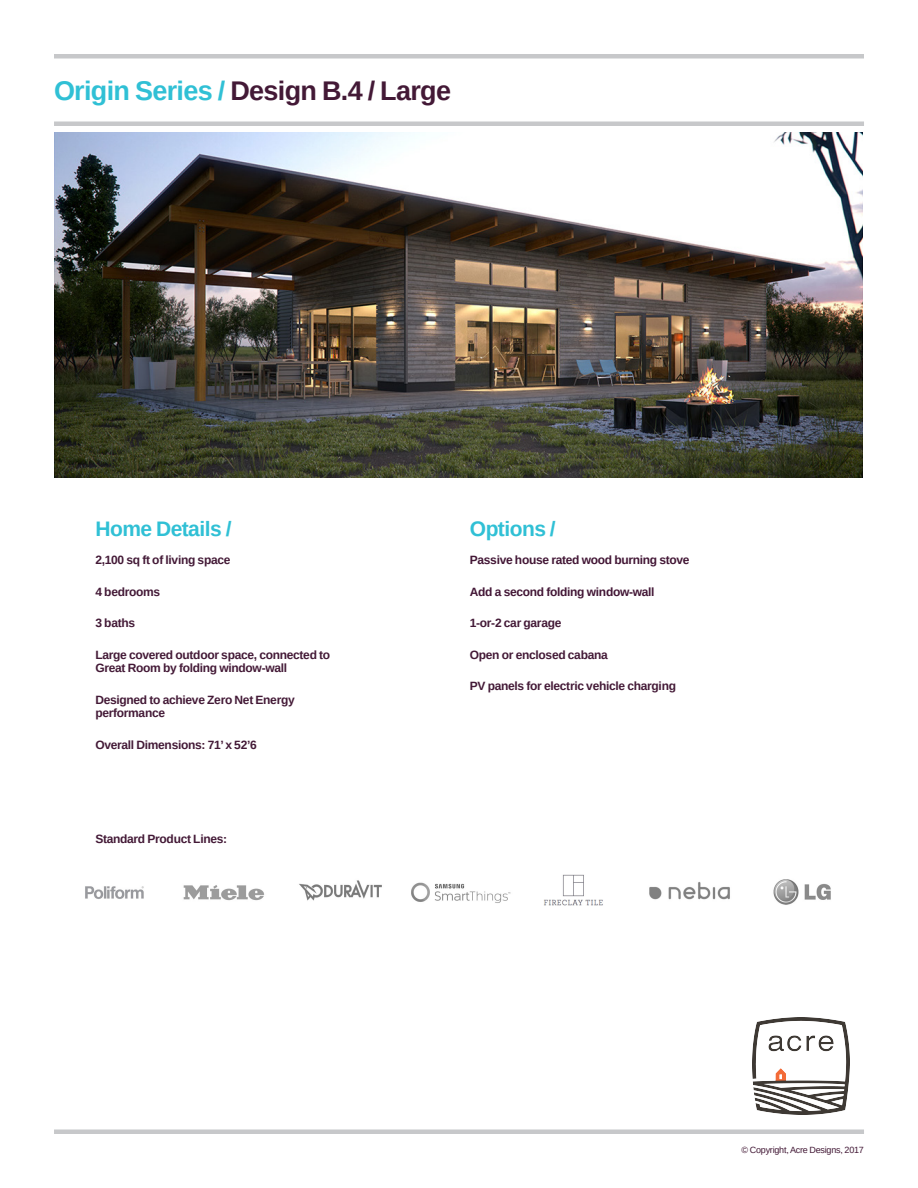
<style>
.page{position:relative;width:918px;height:1188px;background:#fff}
.page>*{position:absolute;margin:0;border:0;box-sizing:border-box;transform-origin:0 0}
.H3__No_Baseline{font:700 27px "Liberation Sans";letter-spacing:-.025em;color:#431936}
.H3__No_Baseline-2{font:700 21px "Liberation Sans";letter-spacing:-.025em;color:#30c0d5}
.H3__No_Baseline-3{font:700 12px/13.5px "Liberation Sans";letter-spacing:-.025em;color:#431936}
.H3__No_Baseline-4{font:700 12px "Liberation Sans";letter-spacing:-.025em;color:#421635}
.H3__No_Baseline-5{font:9px "Liberation Sans";letter-spacing:-.025em;color:#431936}
.s1{color:#30c0d5}
</style>
<div class="page">
<hr style="left:54px;top:54px;width:810px;height:4px;background:#c7c8ca">
<hr style="left:54px;top:122px;width:810px;height:4px;background:#c7c8ca">
<div style="left:54px;top:1129px;width:810px;height:5px;background:#c7c8ca"></div>
<img style="left:752px;top:1018px;width:98px;height:97px">
<img style="left:85px;top:874px;width:746px;height:32px">
<img style="left:54px;top:132px;width:808px;height:346px">
<p class="H3__No_Baseline" style="left:54px;top:72px;width:399px"><span class="s1">Origin Series /</span> Design B.4 / Large</p>
<p class="H3__No_Baseline-2" style="left:95px;top:514px;width:138px">Home Details /</p>
<p class="H3__No_Baseline-3" style="left:95px;top:553px;width:137px">2,100 sq ft of living space</p>
<p class="H3__No_Baseline-3" style="left:95px;top:585px;width:66px">4 bedrooms</p>
<p class="H3__No_Baseline-3" style="left:95px;top:616px;width:41px">3 baths</p>
<p class="H3__No_Baseline-3" style="left:95px;top:648px;width:236px">Large covered outdoor space, connected to<br>Great Room by folding window-wall</p>
<p class="H3__No_Baseline-3" style="left:95px;top:693px;width:201px">Designed to achieve Zero Net Energy performance</p>
<p class="H3__No_Baseline-3" style="left:95px;top:738px;width:163px">Overall Dimensions: 71’ x 52’6</p>
<p class="H3__No_Baseline-3" style="left:95px;top:832px;width:133px">Standard Product Lines:</p>
<p class="H3__No_Baseline-2" style="left:470px;top:514px;width:87px">Options /</p>
<p class="H3__No_Baseline-4" style="left:470px;top:552px;width:221px">Passive house rated wood burning stove</p>
<p class="H3__No_Baseline-4" style="left:470px;top:583px;width:186px">Add a second folding window-wall</p>
<p class="H3__No_Baseline-3" style="left:470px;top:616px;width:93px">1-or-2 car garage</p>
<p class="H3__No_Baseline-3" style="left:470px;top:648px;width:139px">Open or enclosed cabana</p>
<p class="H3__No_Baseline-3" style="left:470px;top:679px;width:208px">PV panels for electric vehicle charging</p>
<p class="H3__No_Baseline-5" style="left:742px;top:1144px;width:124px">© Copyright, Acre Designs, 2017</p>
</div>
